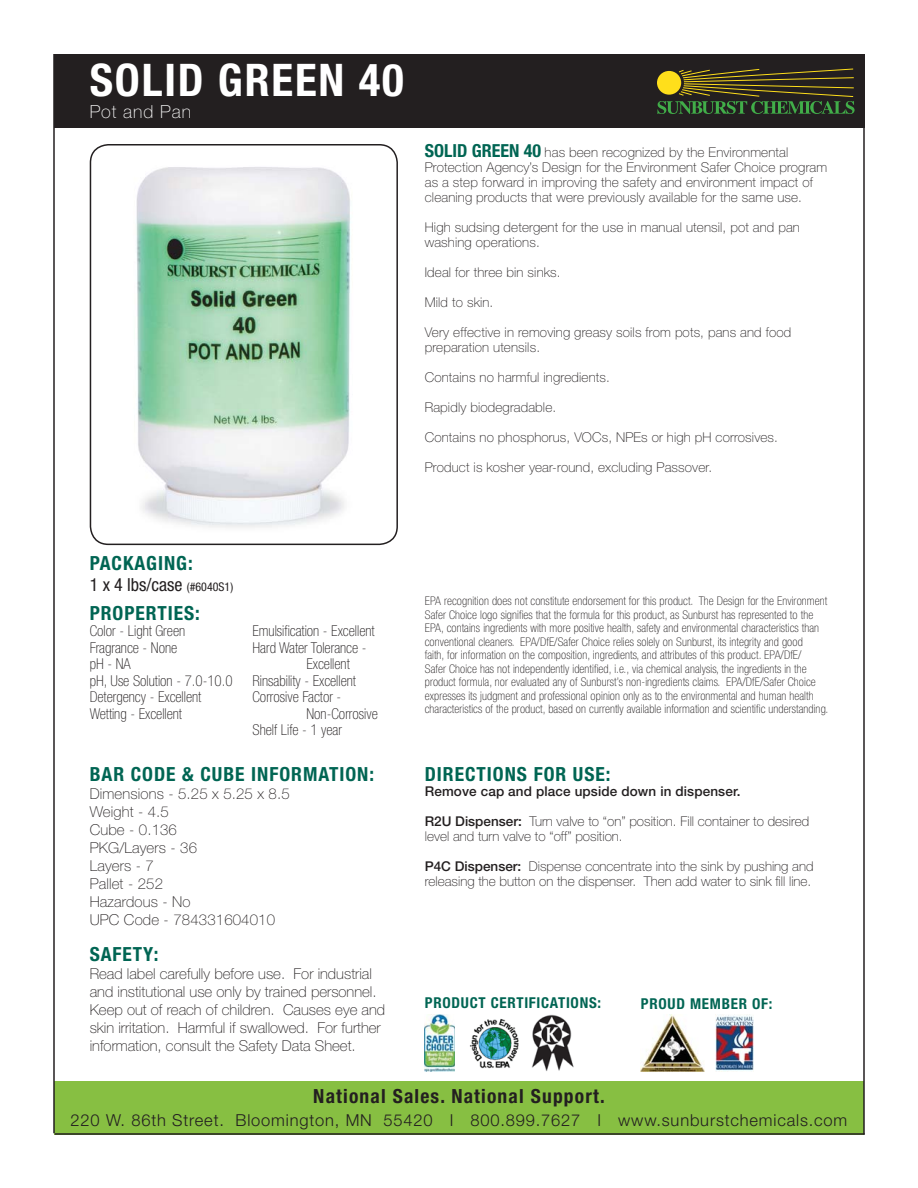
<style>
.page{position:relative;width:918px;height:1188px;background:#fff}
.page>*{position:absolute;margin:0;border:0;box-sizing:border-box;transform-origin:0 0}
.t1{font:700 condensed 45px "Helvetica Neue LT Std";letter-spacing:.04em;color:#fff}
.t2{font:700 condensed 19.5px "Helvetica Neue LT Std";letter-spacing:.05em;color:#006553}
.t3{font:700 condensed 19.5px "Helvetica Neue LT Std";letter-spacing:.06em;color:#231f20}
.t4{font:condensed 18px "Helvetica Neue LT Std";color:#231f20}
.t5{font:100 18px "Helvetica Neue LT Std";letter-spacing:.05em;color:#fff}
.t6{font:300 16.5px "Helvetica Neue LT Std";letter-spacing:.05em;color:#231f20}
.t7{font:100 15px/18px "Helvetica Neue LT Std";color:#231f20}
.t8{font:100 condensed 15px/16.5px "Helvetica Neue LT Std";color:#231f20}
.t9{font:700 condensed 15px "Helvetica Neue LT Std";letter-spacing:.05em;color:#006553}
.t10{font:100 13.5px/15px "Helvetica Neue LT Std";letter-spacing:.01em;color:#231f20}
.t11{font:500 13.5px "Helvetica Neue LT Std";letter-spacing:.01em;color:#231f20}
.t12{font:100 condensed 12px/13.5px "Helvetica Neue LT Std";letter-spacing:.01em;color:#231f20}
.s1{font-weight:700;font-stretch:condensed;font-size:18px;color:#006553}
.s2{font-size:12px}
.s3{font-weight:500}
</style>
<div class="page">
<div style="left:54px;top:54px;width:590px;height:74px;background:#231f20"></div>
<div style="left:54px;top:1081px;width:810px;height:54px;background:#87bf42"></div>
<div style="left:90px;top:144px;width:308px;height:401px;border:2px solid #231f20;border-radius:18px"></div>
<div style="left:644px;top:54px;width:221px;height:74px;background:#231f20"></div>
<svg style="left:657px;top:68px;width:198px;height:46px"></svg>
<hr style="left:53px;top:54px;width:2px;height:1079px;background:#231f20">
<hr style="left:863px;top:108px;width:2px;height:1027px;background:#231f20">
<hr style="left:55px;top:1133px;width:810px;height:2px;background:#231f20">
<img style="left:136px;top:167px;width:215px;height:361px">
<img style="left:425px;top:1014px;width:30px;height:58px">
<img style="left:469px;top:1019px;width:50px;height:50px">
<img style="left:641px;top:1014px;width:63px;height:58px">
<img style="left:715px;top:1014px;width:38px;height:58px">
<img style="left:532px;top:1014px;width:42px;height:57px">
<h1 class="t1" style="left:90px;top:54px;width:316px">SOLID GREEN 40</h1>
<h3 class="t5" style="left:90px;top:105px;width:103px">Pot and Pan</h3>
<p class="t10" style="left:425px;top:146px;width:404px"><span class="s1">SOLID GREEN 40</span> has been recognized by the Environmental Protection Agency’s Design for the Environment Safer Choice program as a step forward in improving the safety and environment impact of cleaning products that were previously available for the same use.</p>
<p class="t10" style="left:425px;top:221px;width:377px">High sudsing detergent for the use in manual utensil, pot and pan washing operations.</p>
<p class="t10" style="left:425px;top:266px;width:137px">Ideal for three bin sinks.</p>
<p class="t10" style="left:425px;top:296px;width:70px">Mild to skin.</p>
<p class="t10" style="left:425px;top:326px;width:368px">Very effective in removing greasy soils from pots, pans and food preparation utensils.</p>
<p class="t10" style="left:425px;top:371px;width:187px">Contains no harmful ingredients.</p>
<p class="t10" style="left:425px;top:401px;width:133px">Rapidly biodegradable.</p>
<p class="t10" style="left:425px;top:431px;width:355px">Contains no phosphorus, VOCs, NPEs or high pH corrosives.</p>
<p class="t10" style="left:425px;top:461px;width:289px">Product is kosher year-round, excluding Passover.</p>
<h2 class="t2" style="left:90px;top:552px;width:105px">PACKAGING:</h2>
<h3 class="t4" style="left:90px;top:574px;width:145px">1 x 4 lbs/case <span class="s2">(#6040S1)</span></h3>
<h2 class="t2" style="left:90px;top:602px;width:112px">PROPERTIES:</h2>
<p class="t8" style="left:90px;top:624px;width:144px">Color - Light Green<br>Fragrance - None<br>pH - NA<br>pH, Use Solution - 7.0-10.0<br>Detergency - Excellent<br>Wetting - Excellent</p>
<p class="t8" style="left:252px;top:624px;width:124px">Emulsification - Excellent</p>
<p class="t8" style="left:252px;top:641px;width:116px">Hard Water Tolerance -</p>
<p class="t8" style="left:306px;top:657px;width:45px">Excellent</p>
<p class="t8" style="left:252px;top:674px;width:105px">Rinsability - Excellent</p>
<p class="t8" style="left:252px;top:690px;width:90px">Corrosive Factor -</p>
<p class="t8" style="left:306px;top:707px;width:73px">Non-Corrosive</p>
<p class="t8" style="left:252px;top:723px;width:91px">Shelf Life - 1 year</p>
<h2 class="t2" style="left:90px;top:763px;width:286px">BAR CODE &amp; CUBE INFORMATION:</h2>
<p class="t7" style="left:90px;top:786px;width:202px">Dimensions - 5.25 x 5.25 x 8.5<br>Weight - 4.5<br>Cube - 0.136<br>PKG/Layers - 36<br>Layers - 7<br>Pallet - 252<br>Hazardous - No<br>UPC Code - 784331604010</p>
<h2 class="t2" style="left:90px;top:943px;width:70px">SAFETY:</h2>
<p class="t7" style="left:90px;top:966px;width:297px">Read label carefully before use. For industrial and institutional use only by trained personnel.<br>Keep out of reach of children. Causes eye and skin irritation. Harmful if swallowed. For further information, consult the Safety Data Sheet.</p>
<p class="t12" style="left:425px;top:596px;width:405px">EPA recognition does not constitute endorsement for this product. The Design for the Environment Safer Choice logo signifies that the formula for this product, as Sunburst has represented to the EPA, contains ingredients with more positive health, safety and environmental characteristics than conventional cleaners. EPA/DfE/Safer Choice relies solely on Sunburst, its integrity and good<br>faith, for information on the composition, ingredients, and attributes of this product. EPA/DfE/<br>Safer Choice has not independently identified, i.e., via chemical analysis, the ingredients in the product formula, nor evaluated any of Sunburst’s non-ingredients claims. EPA/DfE/Safer Choice expresses its judgment and professional opinion only as to the environmental and human health characteristics of the product, based on currently available information and scientific understanding.</p>
<h2 class="t2" style="left:425px;top:763px;width:187px">DIRECTIONS FOR USE:</h2>
<p class="t11" style="left:425px;top:783px;width:317px">Remove cap and place upside down in dispenser.</p>
<p class="t10" style="left:425px;top:815px;width:386px"><span class="s3">R2U Dispenser:</span> Turn valve to “on” position. Fill container to desired level and turn valve to “off” position.</p>
<p class="t10" style="left:425px;top:860px;width:390px"><span class="s3">P4C Dispenser:</span> Dispense concentrate into the sink by pushing and releasing the button on the dispenser. Then add water to sink fill line.</p>
<p class="t9" style="left:425px;top:995px;width:178px">PRODUCT CERTIFICATIONS:</p>
<p class="t9" style="left:641px;top:995px;width:133px">PROUD MEMBER OF:</p>
<h2 class="t3" style="left:313px;top:1085px;width:293px">National Sales. National Support.</h2>
<h3 class="t6" style="left:71px;top:1110px;width:778px">220 W. 86th Street. Bloomington, MN 55420 I 800.899.7627 I www.sunburstchemicals.com</h3>
</div>
